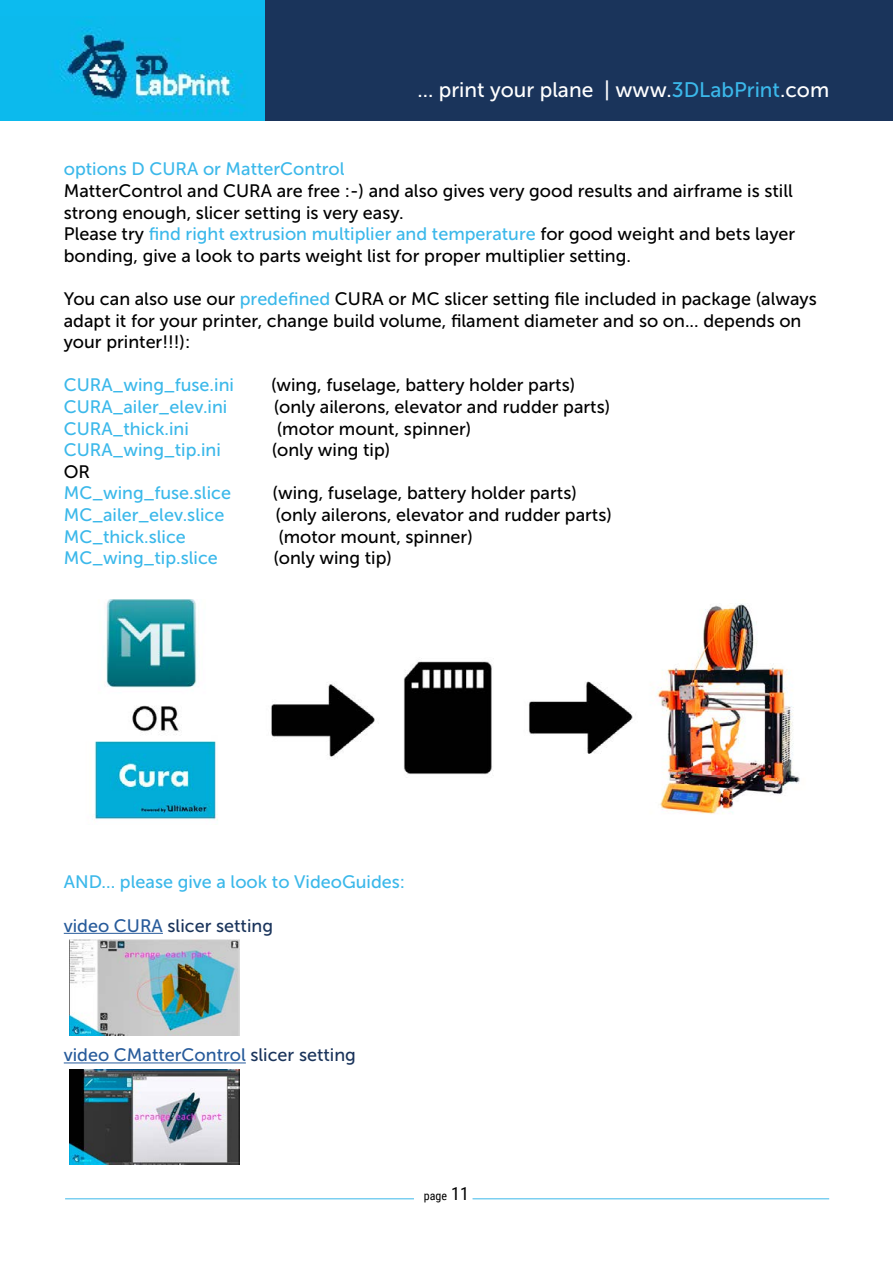
<style>
.page{position:relative;width:893px;height:1263px;background:#fff}
.page>*{position:absolute;margin:0;border:0;box-sizing:border-box;transform-origin:0 0}
.t1{font:21px "Museo Sans 500";color:#fff}
.t2{font:18px/21.6px "Museo Sans 500";color:#000}
.t3{font:18px "Museo Sans 500";color:#3bb8ea}
.t4{font:18px "Museo Sans 500";color:#275b9b}
.t5{font:18px "Museo Sans 500";color:#1a345b}
.t6{font:12px "Roboto Condensed";color:#000}
.s1{color:#3bb8ea}
.s2{color:#275b9b}
.s3{color:#1a345b}
.s4{font-size:18px}
</style>
<div class="page">
<img style="left:0;top:0;width:265px;height:121px">
<div style="left:265px;top:0;width:628px;height:121px;background:#1a345b"></div>
<hr style="left:472px;top:1198px;width:357px;height:1px;background:#3bb8ea">
<hr style="left:65px;top:1198px;width:349px;height:1px;background:#3bb8ea">
<hr style="left:64px;top:933px;width:99px;height:1px;background:#275b9b">
<hr style="left:64px;top:1062px;width:182px;height:1px;background:#275b9b">
<img style="left:94px;top:600px;width:706px;height:220px">
<img style="left:70px;top:1069px;width:170px;height:95px">
<img style="left:70px;top:940px;width:170px;height:95px">
<p class="t1" style="left:417px;top:78px;width:413px">... print your plane | www.<span class="s1">3DLabPrint</span>.com</p>
<p class="t3" style="left:64px;top:159px;width:282px">options D CURA or MatterControl</p>
<p class="t2" style="left:64px;top:180px;width:733px">MatterControl and CURA are free :-) and also gives very good results and airframe is still strong enough, slicer setting is very easy.<br>Please try <span class="s1">find right extrusion multiplier and temperature</span> for good weight and bets layer bonding, give a look to parts weight list for proper multiplier setting.</p>
<p class="t2" style="left:64px;top:288px;width:755px">You can also use our <span class="s1">predefined</span> CURA or MC slicer setting file included in package (always adapt it for your printer, change build volume, filament diameter and so on... depends on your printer!!!):</p>
<p class="t3" style="left:64px;top:375px;width:172px">CURA_wing_fuse.ini</p>
<p class="t2" style="left:271px;top:374px;width:306px">(wing, fuselage, battery holder parts)</p>
<p class="t3" style="left:64px;top:397px;width:165px">CURA_ailer_elev.ini</p>
<p class="t2" style="left:274px;top:396px;width:338px">(only ailerons, elevator and rudder parts)</p>
<p class="t3" style="left:64px;top:419px;width:127px">CURA_thick.ini</p>
<p class="t2" style="left:277px;top:418px;width:196px">(motor mount, spinner)</p>
<p class="t3" style="left:64px;top:440px;width:159px">CURA_wing_tip.ini</p>
<p class="t2" style="left:272px;top:439px;width:120px">(only wing tip)</p>
<p class="t2" style="left:64px;top:461px;width:28px">OR</p>
<p class="t3" style="left:64px;top:483px;width:169px">MC_wing_fuse.slice</p>
<p class="t2" style="left:273px;top:482px;width:306px">(wing, fuselage, battery holder parts)</p>
<p class="t3" style="left:64px;top:505px;width:162px">MC_ailer_elev.slice</p>
<p class="t2" style="left:275px;top:504px;width:338px">(only ailerons, elevator and rudder parts)</p>
<p class="t3" style="left:64px;top:527px;width:124px">MC_thick.slice</p>
<p class="t2" style="left:278px;top:526px;width:196px">(motor mount, spinner)</p>
<p class="t3" style="left:64px;top:548px;width:156px">MC_wing_tip.slice</p>
<p class="t2" style="left:273px;top:547px;width:120px">(only wing tip)</p>
<p class="t3" style="left:64px;top:872px;width:343px">AND... please give a look to VideoGuides:</p>
<p class="t5" style="left:64px;top:915px;width:211px"><span class="s2">video CURA</span> slicer setting</p>
<p class="t4" style="left:64px;top:1045px;width:294px">video CMatterControl <span class="s3">slicer setting</span></p>
<p class="t6" style="left:424px;top:1187px;width:47px">page <span class="s4">11</span></p>
</div>
